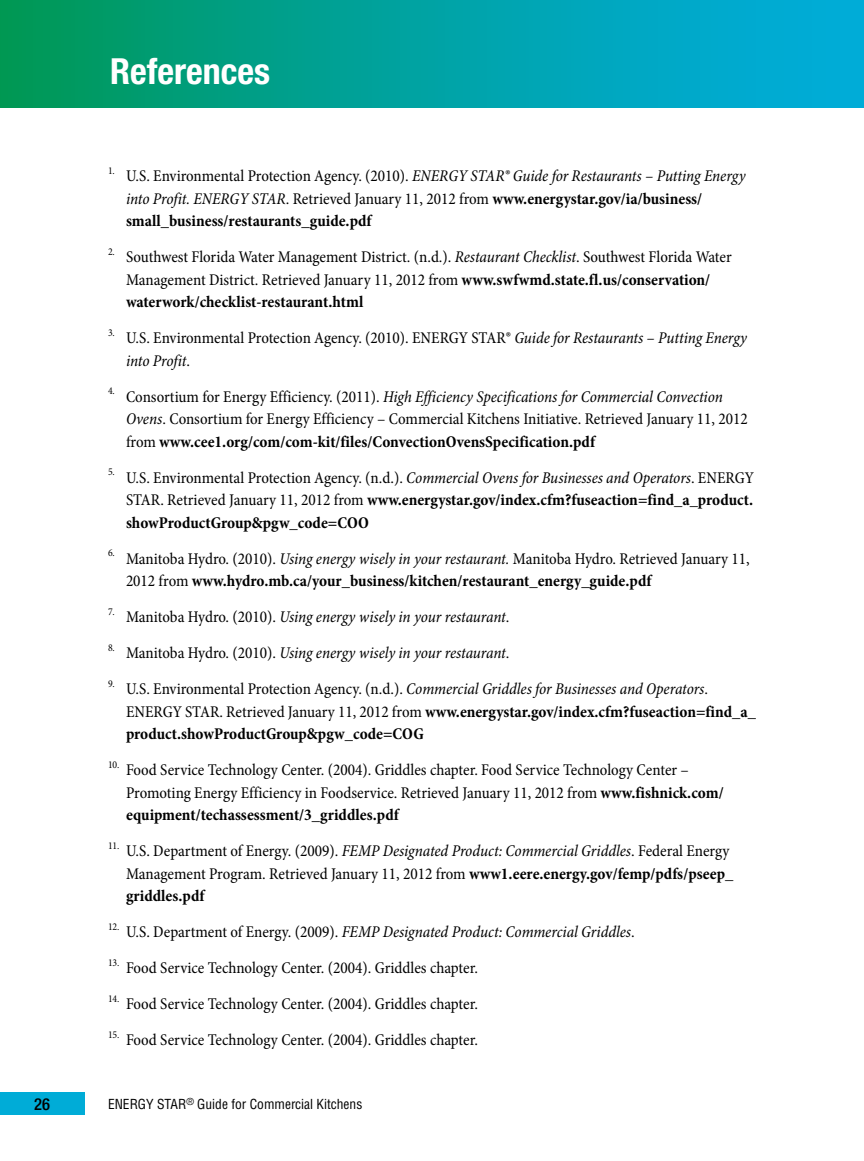
<style>
.page{position:relative;width:864px;height:1161px;background:#fff}
.page>*{position:absolute;margin:0;border:0;box-sizing:border-box;transform-origin:0 0}
.t1{font:700 condensed 36px "Helvetica Neue LT Std";color:#fff}
.t2{font:condensed 16.5px/22.5px "Minion Pro";color:#000}
.t3{font:700 condensed 16.5px/22.5px "Minion Pro";color:#000}
.t4{font:italic condensed 16.5px "Minion Pro";letter-spacing:-.01em;color:#000}
.t5{font:500 condensed 16.5px "Helvetica Neue LT Std";color:#000}
.t6{font:condensed 13.5px "Helvetica LT Std";color:#000}
.t7{font:condensed 10.5px "Minion Pro";color:#000}
.s1{font-style:italic}
.s2{font-weight:700}
.s3{font-weight:400}
.s4{font-weight:400;font-style:italic}
.s5{font-style:normal}
</style>
<div class="page">
<div style="left:0;top:1092px;width:84px;height:23px;background:#00acd7"></div>
<div style="left:0;top:0;width:864px;height:108px;background:linear-gradient(to right,#00985b,#00ade4)"></div>
<p class="t5" style="left:34px;top:1094px;width:17px">26</p>
<h2 class="t1" style="left:110px;top:49px;width:161px">References</h2>
<p class="t7" style="left:108px;top:163px;width:8px">1.</p>
<p class="t2" style="left:126px;top:165px;width:621px">U.S. Environmental Protection Agency. (2010). <span class="s1">ENERGY STAR® Guide for Restaurants – Putting Energy into Profit. ENERGY STAR</span>. Retrieved January 11, 2012 from <span class="s2">www.energystar.gov/ia/business/ small_business/restaurants_guide.pdf</span></p>
<p class="t7" style="left:108px;top:244px;width:8px">2.</p>
<p class="t2" style="left:126px;top:246px;width:607px">Southwest Florida Water Management District. (n.d.). <span class="s1">Restaurant Checklist</span>. Southwest Florida Water<br>Management District. Retrieved January 11, 2012 from <span class="s2">www.swfwmd.state.fl.us/conservation/ waterwork/checklist-restaurant.html</span></p>
<p class="t7" style="left:108px;top:325px;width:8px">3.</p>
<p class="t2" style="left:126px;top:327px;width:623px">U.S. Environmental Protection Agency. (2010). ENERGY STAR® <span class="s1">Guide for Restaurants – Putting Energy into Profit</span>.</p>
<p class="t7" style="left:108px;top:384px;width:8px">4.</p>
<p class="t2" style="left:126px;top:385px;width:623px">Consortium for Energy Efficiency. (2011). <span class="s1">High Efficiency Specifications for Commercial Convection<br>Ovens</span>. Consortium for Energy Efficiency – Commercial Kitchens Initiative. Retrieved January 11, 2012 from <span class="s2">www.cee1.org/com/com-kit/files/ConvectionOvensSpecification.pdf</span></p>
<p class="t7" style="left:108px;top:465px;width:8px">5.</p>
<p class="t3" style="left:126px;top:466px;width:629px;text-align:justify"><span class="s3">U.S. Environmental Protection Agency. (n.d.).</span> <span class="s4">Commercial Ovens for Businesses and Operators</span><span class="s3">. ENERGY STAR. Retrieved January 11, 2012 from</span> www.energystar.gov/index.cfm?fuseaction=find_a_product. showProductGroup&amp;pgw_code=COO</p>
<p class="t7" style="left:108px;top:546px;width:8px">6.</p>
<p class="t3" style="left:126px;top:547px;width:625px"><span class="s3">Manitoba Hydro. (2010).</span> <span class="s4">Using energy wisely in your restaurant.</span> <span class="s3">Manitoba Hydro. Retrieved January 11,<br>2012 from</span> www.hydro.mb.ca/your_business/kitchen/restaurant_energy_guide.pdf</p>
<p class="t7" style="left:108px;top:604px;width:8px">7.</p>
<p class="t4" style="left:126px;top:606px;width:385px"><span class="s5">Manitoba Hydro. (2010).</span> Using energy wisely in your restaurant<span class="s5">.</span></p>
<p class="t7" style="left:108px;top:640px;width:8px">8.</p>
<p class="t4" style="left:126px;top:642px;width:385px"><span class="s5">Manitoba Hydro. (2010).</span> Using energy wisely in your restaurant<span class="s5">.</span></p>
<p class="t7" style="left:108px;top:676px;width:8px">9.</p>
<p class="t3" style="left:126px;top:677px;width:632px"><span class="s3">U.S. Environmental Protection Agency. (n.d.).</span> <span class="s4">Commercial Griddles for Businesses and Operators</span><span class="s3">.<br>ENERGY STAR. Retrieved January 11, 2012 from</span> www.energystar.gov/index.cfm?fuseaction=find_a_ product.showProductGroup&amp;pgw_code=COG</p>
<p class="t7" style="left:108px;top:757px;width:13px">10.</p>
<p class="t2" style="left:126px;top:759px;width:599px">Food Service Technology Center. (2004). Griddles chapter. Food Service Technology Center –<br>Promoting Energy Efficiency in Foodservice. Retrieved January 11, 2012 from <span class="s2">www.fishnick.com/ equipment/techassessment/3_griddles.pdf</span></p>
<p class="t7" style="left:108px;top:838px;width:13px">11.</p>
<p class="t2" style="left:126px;top:840px;width:609px">U.S. Department of Energy. (2009). <span class="s1">FEMP Designated Product: Commercial Griddles</span>. Federal Energy<br>Management Program. Retrieved January 11, 2012 from <span class="s2">www1.eere.energy.gov/femp/pdfs/pseep_ griddles.pdf</span></p>
<p class="t7" style="left:108px;top:919px;width:13px">12.</p>
<p class="t4" style="left:126px;top:921px;width:510px"><span class="s5">U.S. Department of Energy. (2009).</span> FEMP Designated Product: Commercial Griddles<span class="s5">.</span></p>
<p class="t7" style="left:108px;top:955px;width:13px">13.</p>
<p class="t2" style="left:126px;top:957px;width:353px">Food Service Technology Center. (2004). Griddles chapter.</p>
<p class="t7" style="left:108px;top:991px;width:13px">14.</p>
<p class="t2" style="left:126px;top:993px;width:353px">Food Service Technology Center. (2004). Griddles chapter.</p>
<p class="t7" style="left:108px;top:1027px;width:13px">15.</p>
<p class="t2" style="left:126px;top:1029px;width:353px">Food Service Technology Center. (2004). Griddles chapter.</p>
<p class="t6" style="left:108px;top:1096px;width:256px">ENERGY STAR<sup>®</sup> Guide for Commercial Kitchens</p>
</div>
